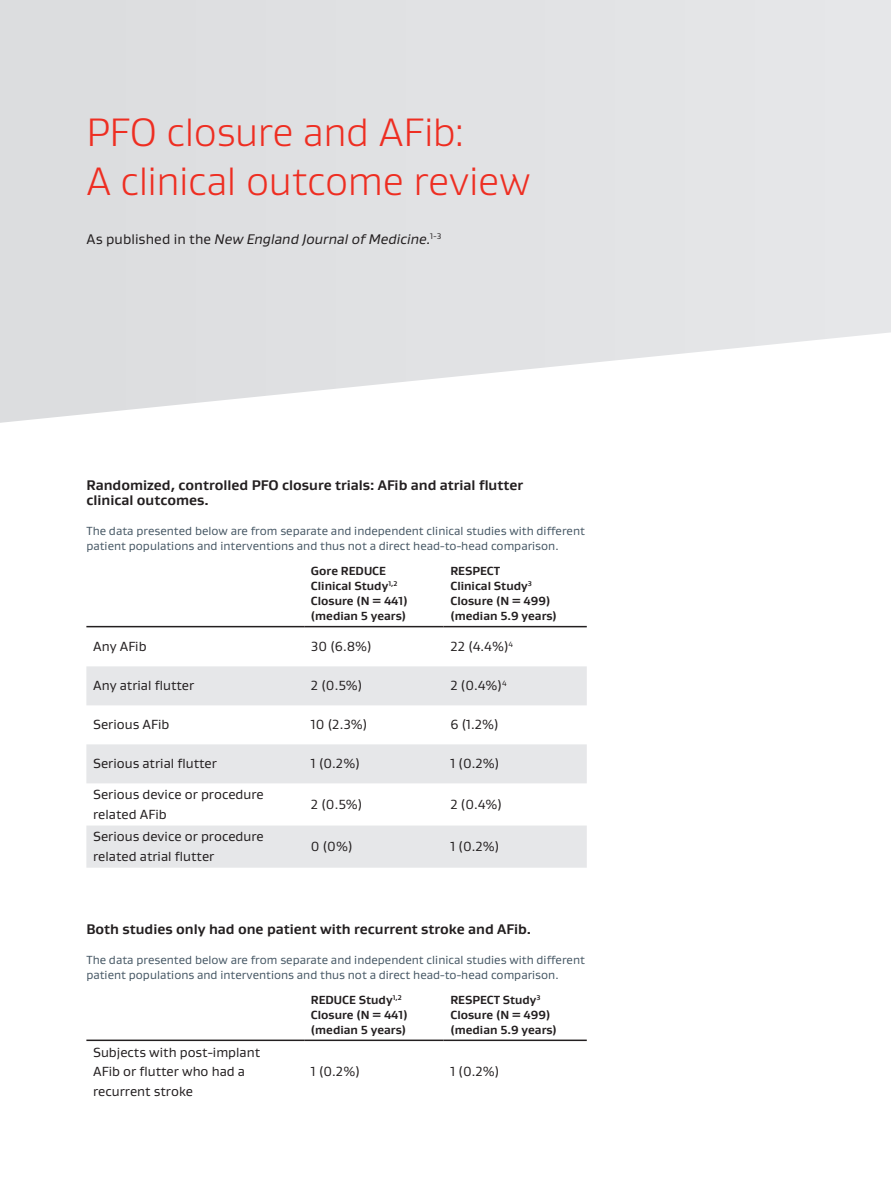
<style>
.page{position:relative;width:891px;height:1188px;background:#fff}
.page>*{position:absolute;margin:0;border:0;box-sizing:border-box;transform-origin:0 0}
.Page_Title_27_32_5_S{font:300 40.5px/48.8px "Gore Gustan";letter-spacing:-.01em;color:#ee2e22}
.Body_Subtitle_9_5_13{font:700 14.25px/15px "Gore Gustan";color:#231f20}
.Body_Text_9_5_13{font:italic 14.25px "Gore Gustan";letter-spacing:.005em;color:#231f20}
.Table_Text_9_5_13{font:13.5px/19.5px "Gore Gustan";color:#231f20}
.Product_Name_11_13{font:12px/15px "Gore Gustan";color:#475865}
.Table_Header_Footer{font:700 12px "Gore Gustan";color:#231f20}
.s1{font-style:normal}
</style>
<div class="page">
<svg style="left:0;top:0;width:891px;height:423px;background:#e3e4e6"></svg>
<svg style="left:86px;top:666px;width:501px;height:202px;fill:#e6e7e9"></svg>
<hr style="left:86px;top:626px;width:218px;height:1px;background:#231f20">
<hr style="left:304px;top:626px;width:140px;height:1px;background:#231f20">
<hr style="left:444px;top:626px;width:143px;height:1px;background:#231f20">
<hr style="left:86px;top:1040px;width:218px;height:1px;background:#231f20">
<hr style="left:304px;top:1040px;width:140px;height:1px;background:#231f20">
<hr style="left:444px;top:1040px;width:143px;height:1px;background:#231f20">
<p class="Page_Title_27_32_5_S" style="left:86px;top:107px;width:445px">PFO closure and AFib:<br>A clinical outcome review</p>
<p class="Body_Text_9_5_13" style="left:86px;top:230px;width:356px"><span class="s1">As published in the</span> New England Journal of Medicine.<sup>1-3</sup></p>
<p class="Body_Subtitle_9_5_13" style="left:86px;top:478px;width:438px">Randomized, controlled PFO closure trials: AFib and atrial flutter clinical outcomes.</p>
<p class="Product_Name_11_13" style="left:86px;top:523px;width:500px">The data presented below are from separate and independent clinical studies with different patient populations and interventions and thus not a direct head-to-head comparison.</p>
<p class="Table_Header_Footer" style="left:311px;top:563px;width:77px">Gore REDUCE</p>
<p class="Table_Header_Footer" style="left:311px;top:578px;width:88px">Clinical Study<sup>1,2</sup></p>
<p class="Table_Header_Footer" style="left:311px;top:593px;width:98px">Closure (N = 441)</p>
<p class="Table_Header_Footer" style="left:311px;top:608px;width:97px">(median 5 years)</p>
<p class="Table_Header_Footer" style="left:450px;top:563px;width:51px">RESPECT</p>
<p class="Table_Header_Footer" style="left:450px;top:578px;width:83px">Clinical Study<sup>3</sup></p>
<p class="Table_Header_Footer" style="left:450px;top:593px;width:101px">Closure (N = 499)</p>
<p class="Table_Header_Footer" style="left:450px;top:608px;width:108px">(median 5.9 years)</p>
<p class="Table_Text_9_5_13" style="left:93px;top:637px;width:55px">Any AFib</p>
<p class="Table_Text_9_5_13" style="left:311px;top:637px;width:62px">30 (6.8%)</p>
<p class="Table_Text_9_5_13" style="left:450px;top:637px;width:64px">22 (4.4%)<sup>4</sup></p>
<p class="Table_Text_9_5_13" style="left:93px;top:676px;width:103px">Any atrial flutter</p>
<p class="Table_Text_9_5_13" style="left:311px;top:676px;width:53px">2 (0.5%)</p>
<p class="Table_Text_9_5_13" style="left:450px;top:676px;width:58px">2 (0.4%)<sup>4</sup></p>
<p class="Table_Text_9_5_13" style="left:93px;top:715px;width:78px">Serious AFib</p>
<p class="Table_Text_9_5_13" style="left:311px;top:715px;width:58px">10 (2.3%)</p>
<p class="Table_Text_9_5_13" style="left:450px;top:715px;width:50px">6 (1.2%)</p>
<p class="Table_Text_9_5_13" style="left:93px;top:754px;width:125px">Serious atrial flutter</p>
<p class="Table_Text_9_5_13" style="left:311px;top:754px;width:50px">1 (0.2%)</p>
<p class="Table_Text_9_5_13" style="left:450px;top:754px;width:50px">1 (0.2%)</p>
<p class="Table_Text_9_5_13" style="left:93px;top:785px;width:172px">Serious device or procedure related AFib</p>
<p class="Table_Text_9_5_13" style="left:311px;top:794px;width:53px">2 (0.5%)</p>
<p class="Table_Text_9_5_13" style="left:450px;top:794px;width:53px">2 (0.4%)</p>
<p class="Table_Text_9_5_13" style="left:93px;top:827px;width:172px">Serious device or procedure related atrial flutter</p>
<p class="Table_Text_9_5_13" style="left:311px;top:836px;width:43px">0 (0%)</p>
<p class="Table_Text_9_5_13" style="left:450px;top:836px;width:50px">1 (0.2%)</p>
<p class="Body_Subtitle_9_5_13" style="left:86px;top:921px;width:446px">Both studies only had one patient with recurrent stroke and AFib.</p>
<p class="Product_Name_11_13" style="left:86px;top:952px;width:500px">The data presented below are from separate and independent clinical studies with different patient populations and interventions and thus not a direct head-to-head comparison.</p>
<p class="Table_Header_Footer" style="left:311px;top:992px;width:92px">REDUCE Study<sup>1,2</sup></p>
<p class="Table_Header_Footer" style="left:311px;top:1007px;width:98px">Closure (N = 441)</p>
<p class="Table_Header_Footer" style="left:311px;top:1022px;width:97px">(median 5 years)</p>
<p class="Table_Header_Footer" style="left:450px;top:992px;width:92px">RESPECT Study<sup>3</sup></p>
<p class="Table_Header_Footer" style="left:450px;top:1007px;width:101px">Closure (N = 499)</p>
<p class="Table_Header_Footer" style="left:450px;top:1022px;width:108px">(median 5.9 years)</p>
<p class="Table_Text_9_5_13" style="left:93px;top:1042px;width:169px">Subjects with post-implant<br>AFib or flutter who had a recurrent stroke</p>
<p class="Table_Text_9_5_13" style="left:311px;top:1062px;width:50px">1 (0.2%)</p>
<p class="Table_Text_9_5_13" style="left:450px;top:1062px;width:50px">1 (0.2%)</p>
</div>
